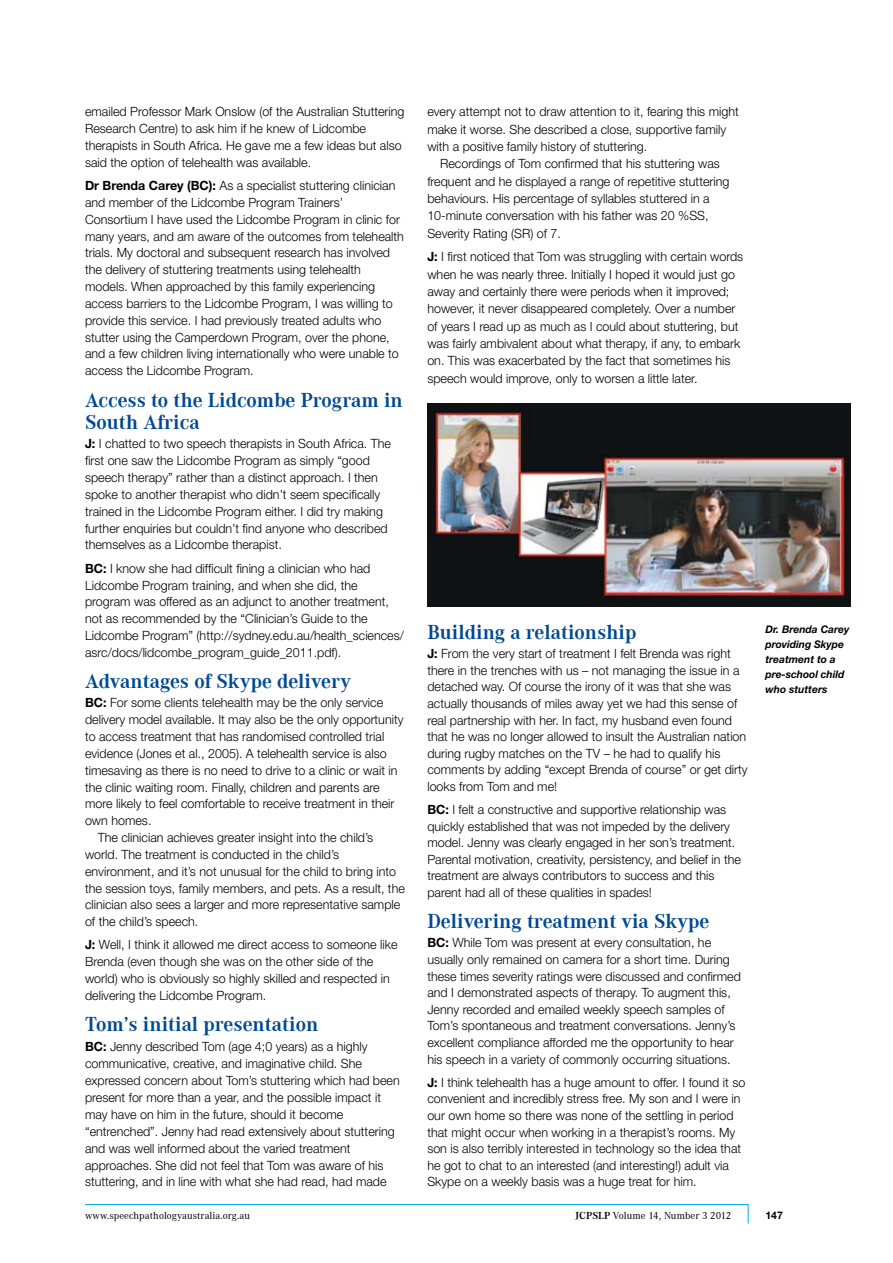
<style>
.page{position:relative;width:893px;height:1263px;background:#fff}
.page>*{position:absolute;margin:0;border:0;box-sizing:border-box;transform-origin:0 0}
.t1{font:700 21px/22.6px "Corporate A";color:#004992}
.t2{font:300 12.75px/16.8px "Helvetica Neue";color:#000}
.t3{font:italic 700 10.5px/15px "Helvetica Neue";color:#000}
.t4{font:10.5px "Corporate A";letter-spacing:.005em;color:#000}
.t5{font:700 10.5px "Helvetica Neue";color:#000}
.s1{font-weight:700}
</style>
<div class="page">
<svg style="left:85px;top:1204px;width:664px;height:20px"></svg>
<img style="left:427px;top:404px;width:423px;height:202px">
<p class="t2" style="left:85px;top:103px;width:321px">emailed Professor Mark Onslow (of the Australian Stuttering Research Centre) to ask him if he knew of Lidcombe therapists in South Africa. He gave me a few ideas but also said the option of telehealth was available.</p>
<p class="t2" style="left:85px;top:177px;width:320px"><span class="s1">Dr Brenda Carey (BC):</span> As a specialist stuttering clinician and member of the Lidcombe Program Trainers’ Consortium I have used the Lidcombe Program in clinic for many years, and am aware of the outcomes from telehealth trials. My doctoral and subsequent research has involved the delivery of stuttering treatments using telehealth models. When approached by this family experiencing access barriers to the Lidcombe Program, I was willing to provide this service. I had previously treated adults who stutter using the Camperdown Program, over the phone, and a few children living internationally who were unable to access the Lidcombe Program.</p>
<h1 class="t1" style="left:85px;top:389px;width:319px">Access to the Lidcombe Program in<br>South Africa</h1>
<p class="t2" style="left:85px;top:435px;width:307px"><span class="s1">J:</span> I chatted to two speech therapists in South Africa. The first one saw the Lidcombe Program as simply “good speech therapy” rather than a distinct approach. I then spoke to another therapist who didn’t seem specifically trained in the Lidcombe Program either. I did try making further enquiries but couldn’t find anyone who described themselves as a Lidcombe therapist.</p>
<p class="t2" style="left:85px;top:559px;width:320px"><span class="s1">BC:</span> I know she had difficult fining a clinician who had Lidcombe Program training, and when she did, the program was offered as an adjunct to another treatment, not as recommended by the “Clinician’s Guide to the Lidcombe Program” (http://sydney.edu.au/health_sciences/ asrc/docs/lidcombe_program_guide_2011.pdf).</p>
<h1 class="t1" style="left:85px;top:670px;width:268px">Advantages of Skype delivery</h1>
<p class="t2" style="left:85px;top:694px;width:300px"><span class="s1">BC:</span> For some clients telehealth may be the only service</p>
<p class="t2" style="left:85px;top:711px;width:320px">delivery model available. It may also be the only opportunity</p>
<p class="t2" style="left:85px;top:728px;width:301px">to access treatment that has randomised controlled trial</p>
<p class="t2" style="left:85px;top:745px;width:303px">evidence (Jones et al., 2005). A telehealth service is also</p>
<p class="t2" style="left:85px;top:761px;width:314px">timesaving as there is no need to drive to a clinic or wait in</p>
<p class="t2" style="left:85px;top:778px;width:296px">the clinic waiting room. Finally, children and parents are</p>
<p class="t2" style="left:85px;top:795px;width:311px">more likely to feel comfortable to receive treatment in their</p>
<p class="t2" style="left:85px;top:812px;width:68px">own homes.</p>
<p class="t2" style="left:98px;top:829px;width:277px">The clinician achieves greater insight into the child’s</p>
<p class="t2" style="left:85px;top:846px;width:256px">world. The treatment is conducted in the child’s</p>
<p class="t2" style="left:85px;top:862px;width:313px">environment, and it’s not unusual for the child to bring into</p>
<p class="t2" style="left:85px;top:879px;width:321px">the session toys, family members, and pets. As a result, the</p>
<p class="t2" style="left:85px;top:896px;width:317px">clinician also sees a larger and more representative sample</p>
<p class="t2" style="left:85px;top:913px;width:115px">of the child’s speech.</p>
<p class="t2" style="left:85px;top:936px;width:314px"><span class="s1">J:</span> Well, I think it allowed me direct access to someone like Brenda (even though she was on the other side of the world) who is obviously so highly skilled and respected in delivering the Lidcombe Program.</p>
<h1 class="t1" style="left:85px;top:1013px;width:235px">Tom’s initial presentation</h1>
<p class="t2" style="left:85px;top:1037px;width:316px"><span class="s1">BC:</span> Jenny described Tom (age 4;0 years) as a highly communicative, creative, and imaginative child. She expressed concern about Tom’s stuttering which had been present for more than a year, and the possible impact it may have on him in the future, should it become “entrenched”. Jenny had read extensively about stuttering and was well informed about the varied treatment approaches. She did not feel that Tom was aware of his stuttering, and in line with what she had read, had made</p>
<p class="t2" style="left:427px;top:103px;width:313px;line-height:17.4px">every attempt not to draw attention to it, fearing this might make it worse. She described a close, supportive family with a positive family history of stuttering.</p>
<p class="t2" style="left:427px;top:155px;width:304px;line-height:17.4px;text-indent:13px">Recordings of Tom confirmed that his stuttering was frequent and he displayed a range of repetitive stuttering behaviours. His percentage of syllables stuttered in a 10-minute conversation with his father was 20 %SS, Severity Rating (SR) of 7.</p>
<p class="t2" style="left:427px;top:248px;width:317px;line-height:17.4px"><span class="s1">J:</span> I first noticed that Tom was struggling with certain words when he was nearly three. Initially I hoped it would just go away and certainly there were periods when it improved; however, it never disappeared completely. Over a number of years I read up as much as I could about stuttering, but was fairly ambivalent about what therapy, if any, to embark on. This was exacerbated by the fact that sometimes his speech would improve, only to worsen a little later.</p>
<h1 class="t1" style="left:427px;top:621px;width:211px">Building a relationship</h1>
<p class="t2" style="left:427px;top:645px;width:322px"><span class="s1">J:</span> From the very start of treatment I felt Brenda was right there in the trenches with us – not managing the issue in a detached way. Of course the irony of it was that she was actually thousands of miles away yet we had this sense of real partnership with her. In fact, my husband even found that he was no longer allowed to insult the Australian nation during rugby matches on the TV – he had to qualify his comments by adding “except Brenda of course” or get dirty looks from Tom and me!</p>
<p class="t2" style="left:427px;top:801px;width:315px"><span class="s1">BC:</span> I felt a constructive and supportive relationship was quickly established that was not impeded by the delivery model. Jenny was clearly engaged in her son’s treatment.<br>Parental motivation, creativity, persistency, and belief in the treatment are always contributors to success and this parent had all of these qualities in spades!</p>
<h1 class="t1" style="left:427px;top:910px;width:284px">Delivering treatment via Skype</h1>
<p class="t2" style="left:427px;top:934px;width:315px"><span class="s1">BC:</span> While Tom was present at every consultation, he usually only remained on camera for a short time. During these times severity ratings were discussed and confirmed and I demonstrated aspects of therapy. To augment this, Jenny recorded and emailed weekly speech samples of Tom’s spontaneous and treatment conversations. Jenny’s excellent compliance afforded me the opportunity to hear his speech in a variety of commonly occurring situations.</p>
<p class="t2" style="left:427px;top:1073px;width:320px"><span class="s1">J:</span> I think telehealth has a huge amount to offer. I found it so convenient and incredibly stress free. My son and I were in our own home so there was none of the settling in period that might occur when working in a therapist’s rooms. My son is also terribly interested in technology so the idea that he got to chat to an interested (and interesting!) adult via Skype on a weekly basis was a huge treat for him.</p>
<p class="t3" style="left:765px;top:622px;width:86px">Dr. Brenda Carey providing Skype treatment to a pre-school child who stutters</p>
<p class="t4" style="left:85px;top:1209px;width:167px">www.speechpathologyaustralia.org.au</p>
<p class="t4" style="left:576px;top:1209px;width:157px"><span class="s1">JCPSLP</span> Volume 14, Number 3 2012</p>
<p class="t5" style="left:765px;top:1208px;width:19px">147</p>
</div>
